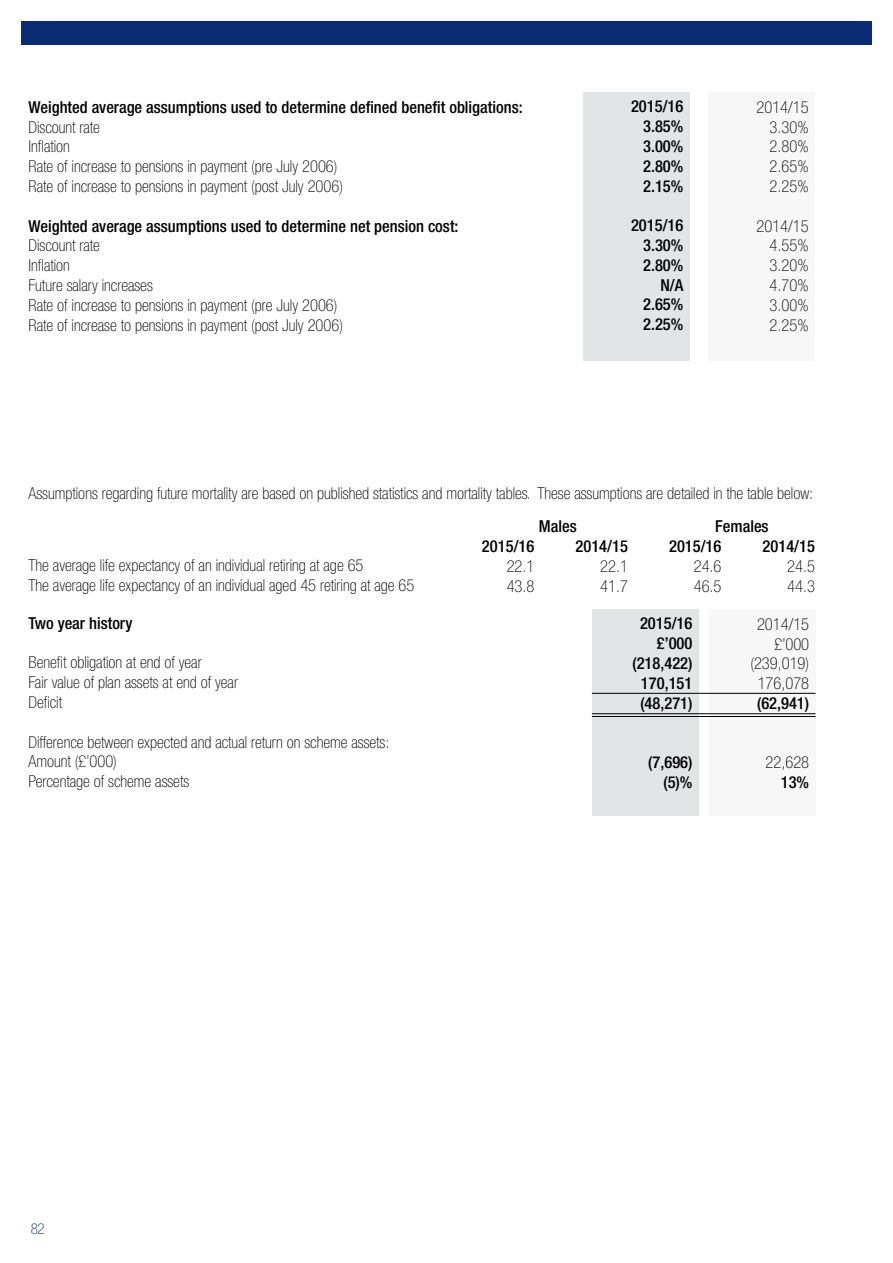
<style>
.page{position:relative;width:893px;height:1263px;background:#fff}
.page>*{position:absolute;margin:0;border:0;box-sizing:border-box;transform-origin:0 0}
.t1{font:100 condensed 16.5px/19.8px "Helvetica Neue";color:#000}
.t2{font:500 condensed 16.5px/19.8px "Helvetica Neue";color:#000;text-align:right}
.t3{font:100 condensed 15px "Helvetica Neue";color:#0b2b75}
</style>
<div class="page">
<div style="left:583px;top:92px;width:106px;height:269px;background:#e3e4e6"></div>
<div style="left:709px;top:92px;width:106px;height:269px;background:#f7f7f8"></div>
<div style="left:592px;top:609px;width:106px;height:207px;background:#e3e4e6"></div>
<div style="left:709px;top:609px;width:106px;height:207px;background:#f7f7f8"></div>
<hr style="left:592px;top:713px;width:223px;height:1px;background:#000">
<hr style="left:592px;top:716px;width:223px;height:1px;background:#000">
<hr style="left:592px;top:693px;width:223px;height:1px;background:#000">
<div style="left:21px;top:21px;width:851px;height:24px;background:#0b2b75"></div>
<p class="t2" style="left:29px;top:97px;width:496px">Weighted average assumptions used to determine defined benefit obligations:</p>
<p class="t1" style="left:29px;top:117px;width:316px">Discount rate<br>Inflation<br>Rate of increase to pensions in payment (pre July 2006)<br>Rate of increase to pensions in payment (post July 2006)</p>
<p class="t2" style="left:29px;top:216px;width:431px">Weighted average assumptions used to determine net pension cost:</p>
<p class="t1" style="left:29px;top:235px;width:316px">Discount rate<br>Inflation<br>Future salary increases<br>Rate of increase to pensions in payment (pre July 2006)<br>Rate of increase to pensions in payment (post July 2006)</p>
<p class="t2" style="left:643px;top:96px;width:42px;text-align:justify;text-indent:-12px">2015/16<br>3.85% 3.00% 2.80% 2.15%</p>
<p class="t2" style="left:631px;top:215px;width:54px">2015/16<br>3.30%<br>2.80%<br>N/A<br>2.65%<br>2.25%</p>
<p class="t1" style="left:770px;top:97px;width:41px;text-align:justify;text-indent:-13px">2014/15<br>3.30% 2.80% 2.65% 2.25%</p>
<p class="t1" style="left:770px;top:216px;width:41px;text-align:justify;text-indent:-13px">2014/15<br>4.55% 3.20% 4.70% 3.00% 2.25%</p>
<p class="t1" style="left:29px;top:483px;width:786px">Assumptions regarding future mortality are based on published statistics and mortality tables. These assumptions are detailed in the table below:</p>
<p class="t1" style="left:29px;top:555px;width:387px">The average life expectancy of an individual retiring at age 65<br>The average life expectancy of an individual aged 45 retiring at age 65</p>
<p class="t2" style="left:29px;top:613px;width:105px">Two year history</p>
<p class="t1" style="left:29px;top:652px;width:211px">Benefit obligation at end of year<br>Fair value of plan assets at end of year<br>Deficit</p>
<p class="t1" style="left:29px;top:732px;width:362px">Difference between expected and actual return on scheme assets:<br>Amount (£’000)<br>Percentage of scheme assets</p>
<p class="t2" style="left:539px;top:516px;width:39px">Males</p>
<p class="t2" style="left:715px;top:516px;width:55px">Females</p>
<p class="t2" style="left:482px;top:536px;width:54px">2015/16</p>
<p class="t1" style="left:507px;top:556px;width:29px">22.1<br>43.8</p>
<p class="t2" style="left:575px;top:536px;width:54px">2014/15</p>
<p class="t1" style="left:600px;top:556px;width:29px">22.1<br>41.7</p>
<p class="t2" style="left:669px;top:536px;width:54px">2015/16</p>
<p class="t1" style="left:694px;top:556px;width:29px">24.6<br>46.5</p>
<p class="t2" style="left:632px;top:613px;width:62px">2015/16 £’000 (218,422)<br>170,151 (48,271)</p>
<p class="t2" style="left:648px;top:752px;width:46px">(7,696) (5)%</p>
<p class="t2" style="left:763px;top:536px;width:54px">2014/15</p>
<p class="t1" style="left:787px;top:556px;width:29px">24.5<br>44.3</p>
<p class="t1" style="left:750px;top:614px;width:60px;text-align:right">2014/15 £’000 (239,019)<br>176,078</p>
<p class="t2" style="left:757px;top:693px;width:54px">(62,941)</p>
<p class="t1" style="left:766px;top:752px;width:45px">22,628</p>
<p class="t2" style="left:781px;top:772px;width:30px">13%</p>
<p class="t3" style="left:31px;top:1220px;width:16px">82</p>
</div>
